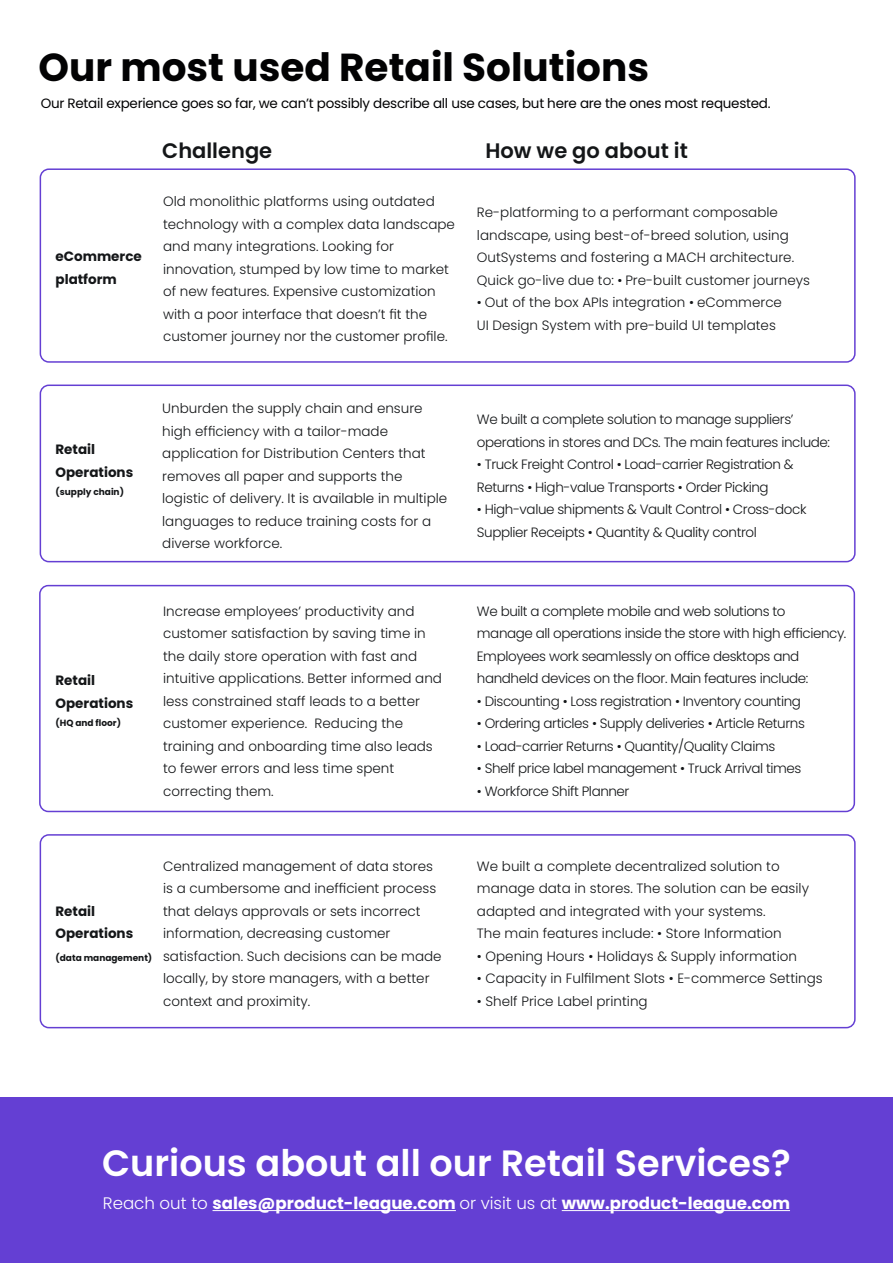
<style>
.page{position:relative;width:893px;height:1263px;background:#fff}
.page>*{position:absolute;margin:0;border:0;box-sizing:border-box;transform-origin:0 0}
.t1{font:700 39px "Poppins";color:#020203}
.t2{font:600 36.6px "Poppins";color:#fff}
.t3{font:600 21px "Poppins";color:#141618}
.t4{font:700 16.65px "Poppins";color:#fff}
.t5{font:300 13.5px/22.5px "Poppins";color:#141618}
.t6{font:300 13.5px/22.5px "Poppins";letter-spacing:-.03em;color:#141618}
.t7{font:13.5px "Poppins";letter-spacing:-.02em;color:#020203}
.t8{font:700 13.5px/22.5px "Poppins";color:#141618}
.t9{font:700 9px "Poppins";color:#141618}
.s1{font-weight:300}
</style>
<div class="page">
<div style="left:40px;top:384px;width:816px;height:178px;border:2px solid #643fd3;border-radius:9px"></div>
<div style="left:39px;top:585px;width:816px;height:227px;border:2px solid #643fd3;border-radius:9px"></div>
<div style="left:40px;top:834px;width:816px;height:194px;border:2px solid #643fd3;border-radius:9px"></div>
<div style="left:40px;top:168px;width:816px;height:195px;border:2px solid #643fd3;border-radius:9px"></div>
<div style="left:0;top:1097px;width:893px;height:166px;background:#643fd3"></div>
<hr style="left:213px;top:1210px;width:243px;height:1px;background:#fff">
<hr style="left:562px;top:1210px;width:228px;height:1px;background:#fff">
<p class="t1" style="left:38px;top:45px;width:612px">Our most used Retail Solutions</p>
<p class="t7" style="left:41px;top:95px;width:731px">Our Retail experience goes so far, we can’t possibly describe all use cases, but here are the ones most requested.</p>
<p class="t8" style="left:56px;top:245px;width:88px">eCommerce platform</p>
<p class="t3" style="left:162px;top:138px;width:111px">Challenge</p>
<p class="t3" style="left:485px;top:138px;width:204px">How we go about it</p>
<p class="t5" style="left:163px;top:190px;width:293px">Old monolithic platforms using outdated technology with a complex data landscape and many integrations. Looking for</p>
<p class="t5" style="left:163px;top:258px;width:287px">innovation, stumped by low time to market of new features. Expensive customization with a poor interface that doesn’t fit the customer journey nor the customer profile.</p>
<p class="t5" style="left:477px;top:202px;width:303px">Re-platforming to a performant composable</p>
<p class="t5" style="left:477px;top:224px;width:313px">landscape, using best-of-breed solution, using</p>
<p class="t5" style="left:477px;top:247px;width:319px">OutSystems and fostering a MACH architecture.</p>
<p class="t5" style="left:477px;top:269px;width:335px">Quick go-live due to: • Pre-built customer journeys</p>
<p class="t5" style="left:477px;top:292px;width:307px">• Out of the box APIs integration • eCommerce<br>UI Design System with pre-build UI templates</p>
<p class="t8" style="left:56px;top:438px;width:41px">Retail</p>
<p class="t8" style="left:56px;top:461px;width:79px">Operations</p>
<p class="t9" style="left:56px;top:486px;width:70px">(supply chain)</p>
<p class="t8" style="left:56px;top:669px;width:41px">Retail</p>
<p class="t8" style="left:56px;top:692px;width:79px">Operations</p>
<p class="t9" style="left:56px;top:717px;width:67px">(HQ and floor)</p>
<p class="t5" style="left:162px;top:397px;width:262px">Unburden the supply chain and ensure high efficiency with a tailor-made</p>
<p class="t5" style="left:162px;top:442px;width:265px">application for Distribution Centers that removes all paper and supports the</p>
<p class="t5" style="left:162px;top:487px;width:287px">logistic of delivery. It is available in multiple languages to reduce training costs for a diverse workforce.</p>
<p class="t5" style="left:163px;top:600px;width:253px">Increase employees’ productivity and</p>
<p class="t5" style="left:163px;top:622px;width:264px">customer satisfaction by saving time in</p>
<p class="t5" style="left:163px;top:645px;width:256px">the daily store operation with fast and</p>
<p class="t5" style="left:163px;top:667px;width:280px">intuitive applications. Better informed and less constrained staff leads to a better</p>
<p class="t5" style="left:163px;top:712px;width:241px">customer experience. Reducing the</p>
<p class="t5" style="left:163px;top:735px;width:271px">training and onboarding time also leads</p>
<p class="t5" style="left:163px;top:757px;width:233px">to fewer errors and less time spent</p>
<p class="t5" style="left:163px;top:780px;width:112px">correcting them.</p>
<p class="t6" style="left:477px;top:408px;width:318px">We built a complete solution to manage suppliers’</p>
<p class="t6" style="left:477px;top:431px;width:355px">operations in stores and DCs. The main features include:</p>
<p class="t6" style="left:477px;top:453px;width:318px">• Truck Freight Control • Load-carrier Registration &amp;</p>
<p class="t6" style="left:477px;top:476px;width:293px">Returns • High-value Transports • Order Picking</p>
<p class="t6" style="left:477px;top:498px;width:331px">• High-value shipments &amp; Vault Control • Cross-dock<br>Supplier Receipts • Quantity &amp; Quality control</p>
<p class="t6" style="left:477px;top:600px;width:310px">We built a complete mobile and web solutions to</p>
<p class="t6" style="left:477px;top:622px;width:371px">manage all operations inside the store with high efficiency.</p>
<p class="t6" style="left:477px;top:645px;width:324px">Employees work seamlessly on office desktops and</p>
<p class="t6" style="left:477px;top:667px;width:333px">handheld devices on the floor. Main features include:</p>
<p class="t6" style="left:477px;top:690px;width:326px">• Discounting • Loss registration • Inventory counting</p>
<p class="t6" style="left:477px;top:712px;width:329px">• Ordering articles • Supply deliveries • Article Returns</p>
<p class="t6" style="left:477px;top:735px;width:300px">• Load-carrier Returns • Quantity/Quality Claims</p>
<p class="t6" style="left:477px;top:757px;width:326px">• Shelf price label management • Truck Arrival times</p>
<p class="t6" style="left:477px;top:780px;width:154px">• Workforce Shift Planner</p>
<p class="t8" style="left:56px;top:900px;width:41px">Retail</p>
<p class="t8" style="left:56px;top:922px;width:79px">Operations</p>
<p class="t9" style="left:56px;top:952px;width:98px">(data management)</p>
<p class="t5" style="left:163px;top:855px;width:271px">Centralized management of data stores</p>
<p class="t5" style="left:163px;top:877px;width:275px">is a cumbersome and inefficient process that delays approvals or sets incorrect information, decreasing customer</p>
<p class="t5" style="left:163px;top:945px;width:280px">satisfaction. Such decisions can be made locally, by store managers, with a better context and proximity.</p>
<p class="t5" style="left:477px;top:855px;width:334px">We built a complete decentralized solution to manage data in stores. The solution can be easily adapted and integrated with your systems.</p>
<p class="t5" style="left:477px;top:922px;width:306px">The main features include: • Store Information</p>
<p class="t5" style="left:477px;top:945px;width:322px">• Opening Hours • Holidays &amp; Supply information</p>
<p class="t5" style="left:477px;top:967px;width:347px">• Capacity in Fulfilment Slots • E-commerce Settings</p>
<p class="t5" style="left:477px;top:990px;width:172px">• Shelf Price Label printing</p>
<p class="t2" style="left:102px;top:1142px;width:690px">Curious about all our Retail Services?</p>
<p class="t4" style="left:103px;top:1194px;width:689px"><span class="s1">Reach out to</span> sales@product-league.com <span class="s1">or visit us at</span> www.product-league.com</p>
</div>
